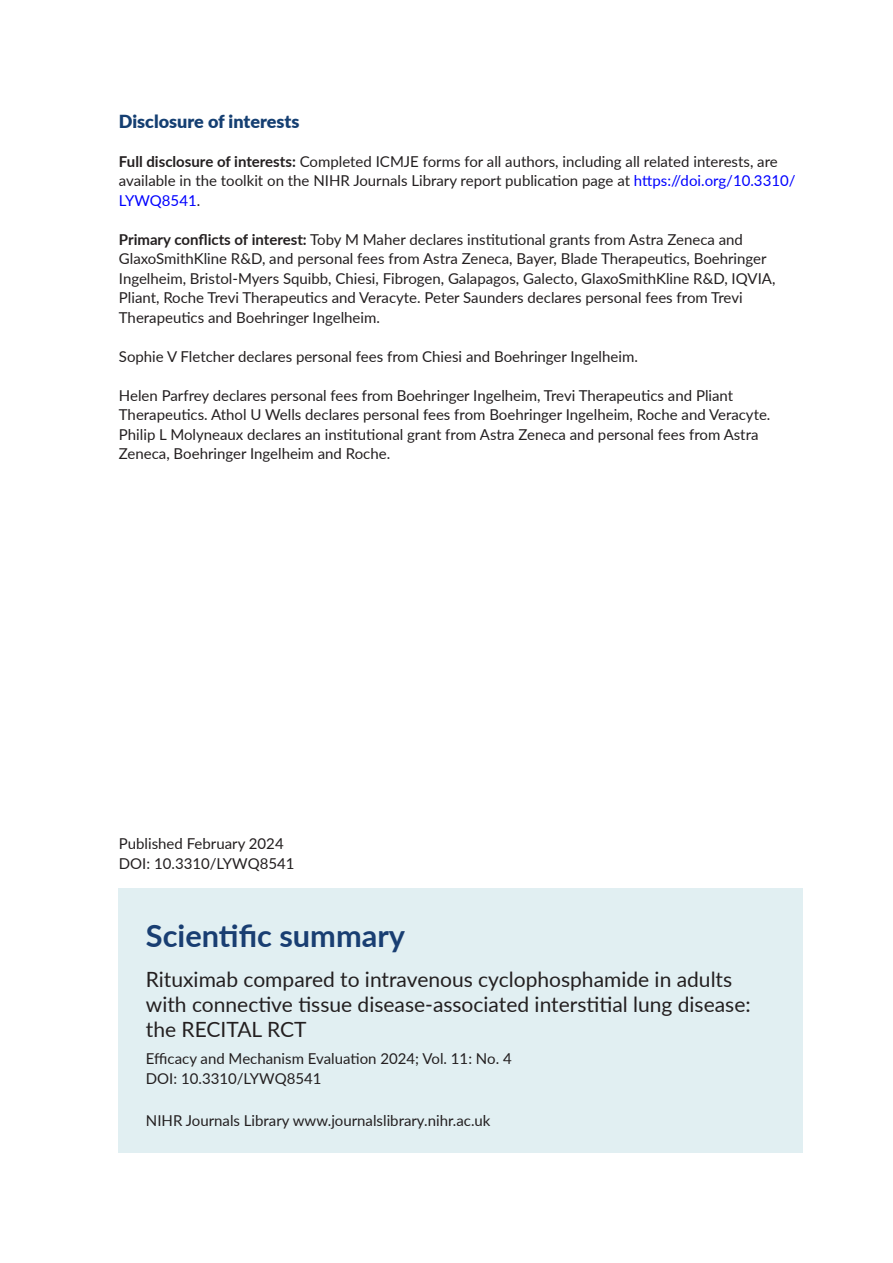
<style>
.page{position:relative;width:893px;height:1263px;background:#fff}
.page>*{position:absolute;margin:0;border:0;box-sizing:border-box;transform-origin:0 0}
.t1{font:700 30.75px "Lato";color:#193e72}
.t2{font:21px/25.2px "Lato";color:#231f20}
.t3{font:900 18px "Lato";color:#153f72}
.t4{font:15px/19.5px "Lato";color:#231f20}
.s1{font-weight:700}
.s2{color:#00f}
</style>
<div class="page">
<div style="left:119px;top:888px;width:684px;height:265px;background:#e1eff2"></div>
<p class="t3" style="left:119px;top:107px;width:182px">Disclosure of interests</p>
<p class="t4" style="left:119px;top:151px;width:678px"><span class="s1">Full disclosure of interests:</span> Completed ICMJE forms for all authors, including all related interests, are available in the toolkit on the NIHR Journals Library report publication page at <span class="s2">https://doi.org/10.3310/<br>LYWQ8541</span>.</p>
<p class="t4" style="left:119px;top:229px;width:658px"><span class="s1">Primary conflicts of interest:</span> Toby M Maher declares institutional grants from Astra Zeneca and GlaxoSmithKline R&amp;D, and personal fees from Astra Zeneca, Bayer, Blade Therapeutics, Boehringer Ingelheim, Bristol-Myers Squibb, Chiesi, Fibrogen, Galapagos, Galecto, GlaxoSmithKline R&amp;D, IQVIA, Pliant, Roche Trevi Therapeutics and Veracyte. Peter Saunders declares personal fees from Trevi Therapeutics and Boehringer Ingelheim.</p>
<p class="t4" style="left:119px;top:346px;width:520px">Sophie V Fletcher declares personal fees from Chiesi and Boehringer Ingelheim.</p>
<p class="t4" style="left:119px;top:385px;width:653px">Helen Parfrey declares personal fees from Boehringer Ingelheim, Trevi Therapeutics and Pliant Therapeutics. Athol U Wells declares personal fees from Boehringer Ingelheim, Roche and Veracyte.<br>Philip L Molyneaux declares an institutional grant from Astra Zeneca and personal fees from Astra Zeneca, Boehringer Ingelheim and Roche.</p>
<p class="t4" style="left:119px;top:833px;width:177px">Published February 2024<br>DOI: 10.3310/LYWQ8541</p>
<h1 class="t1" style="left:146px;top:913px;width:261px">Scientific summary</h1>
<h2 class="t2" style="left:146px;top:966px;width:606px">Rituximab compared to intravenous cyclophosphamide in adults with connective tissue disease-associated interstitial lung disease: the RECITAL RCT</h2>
<p class="t4" style="left:146px;top:1048px;width:367px">Efficacy and Mechanism Evaluation 2024; Vol. 11: No. 4<br>DOI: 10.3310/LYWQ8541</p>
<p class="t4" style="left:146px;top:1110px;width:346px">NIHR Journals Library www.journalslibrary.nihr.ac.uk</p>
</div>
